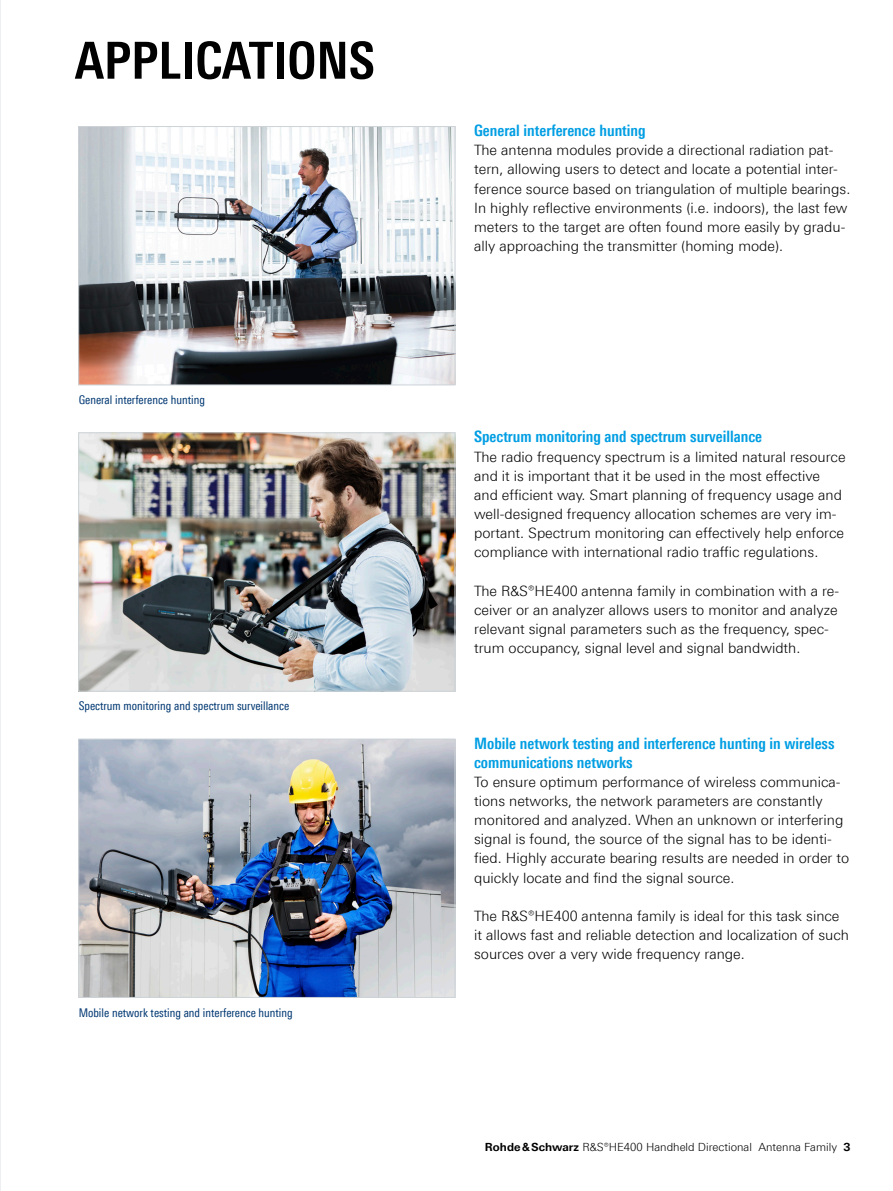
<style>
.page{position:relative;width:893px;height:1191px;background:#fff}
.page>*{position:absolute;margin:0;border:0;box-sizing:border-box;transform-origin:0 0}
.Seiten_Headline_34Pt{font:700 51px "Linotype Univers 620 Cn";color:#000}
.Absatzfett_cyan{font:700 15.75px/19.2px "Linotype Univers 620 Cn";color:#009ee3}
.Haupttext_ohne_Absta{font:300 14.25px/19.2px "Linotype Univers 330";color:#000}
.Haupttext{font:300 14.25px/19.2px "Linotype Univers 330";color:#000}
.Bildunterschrift{font:12px "Linotype Univers 420 Cn";color:#003872}
.t1{font:300 11.25px "Linotype Univers 330";color:#000}
.s1{font-family:"Linotype Univers 630";font-weight:700}
</style>
<div class="page">
<hr style="left:0;top:0;width:1px;height:1191px;background:#edeff2">
<img style="left:80px;top:740px;width:373px;height:255px">
<div style="left:78px;top:738px;width:377px;height:259px;border:1px solid #cdd3d7"></div>
<img style="left:80px;top:128px;width:373px;height:255px">
<div style="left:78px;top:126px;width:377px;height:259px;border:1px solid #cdd3d7"></div>
<img style="left:80px;top:434px;width:373px;height:255px">
<div style="left:78px;top:432px;width:377px;height:259px;border:1px solid #cdd3d7"></div>
<p class="Seiten_Headline_34Pt" style="left:75px;top:30px;width:301px">APPLICATIONS</p>
<p class="Bildunterschrift" style="left:79px;top:393px;width:128px">General interference hunting</p>
<p class="Bildunterschrift" style="left:79px;top:699px;width:212px">Spectrum monitoring and spectrum surveillance</p>
<p class="Bildunterschrift" style="left:79px;top:1005px;width:216px">Mobile network testing and interference hunting</p>
<p class="Absatzfett_cyan" style="left:474px;top:121px;width:173px">General interference hunting</p>
<p class="Haupttext_ohne_Absta" style="left:474px;top:140px;width:378px">The antenna modules provide a directional radiation pat&shy;tern, allowing users to detect and locate a potential inter&shy;ference source based on triangulation of multiple bearings.<br>In highly reflective environments (i.e. indoors), the last few meters to the target are often found more easily by gradu&shy;ally approaching the transmitter (homing mode).</p>
<p class="Absatzfett_cyan" style="left:474px;top:427px;width:289px">Spectrum monitoring and spectrum surveillance</p>
<p class="Haupttext_ohne_Absta" style="left:474px;top:447px;width:373px">The radio frequency spectrum is a limited natural resource and it is important that it be used in the most effective and efficient way. Smart planning of frequency usage and well-designed frequency allocation schemes are very im&shy;portant. Spectrum monitoring can effectively help enforce compliance with international radio traffic regulations.</p>
<p class="Haupttext" style="left:474px;top:580px;width:367px">The R&amp;S®HE400 antenna family in combination with a re&shy;ceiver or an analyzer allows users to monitor and analyze relevant signal parameters such as the frequency, spec&shy;trum occupancy, signal level and signal bandwidth.</p>
<p class="Absatzfett_cyan" style="left:474px;top:733px;width:362px">Mobile network testing and interference hunting in wireless communications networks</p>
<p class="Haupttext_ohne_Absta" style="left:474px;top:772px;width:377px">To ensure optimum performance of wireless communica&shy;tions networks, the network parameters are constantly monitored and analyzed. When an unknown or interfering signal is found, the source of the signal has to be identi&shy;fied. Highly accurate bearing results are needed in order to quickly locate and find the signal source.</p>
<p class="Haupttext" style="left:474px;top:906px;width:376px">The R&amp;S®HE400 antenna family is ideal for this task since it allows fast and reliable detection and localization of such sources over a very wide frequency range.</p>
<p class="t1" style="left:485px;top:1140px;width:367px"><span class="s1">Rohde&amp;Schwarz</span> R&amp;S®HE400 Handheld Directional Antenna Family <span class="s1">3</span></p>
</div>
